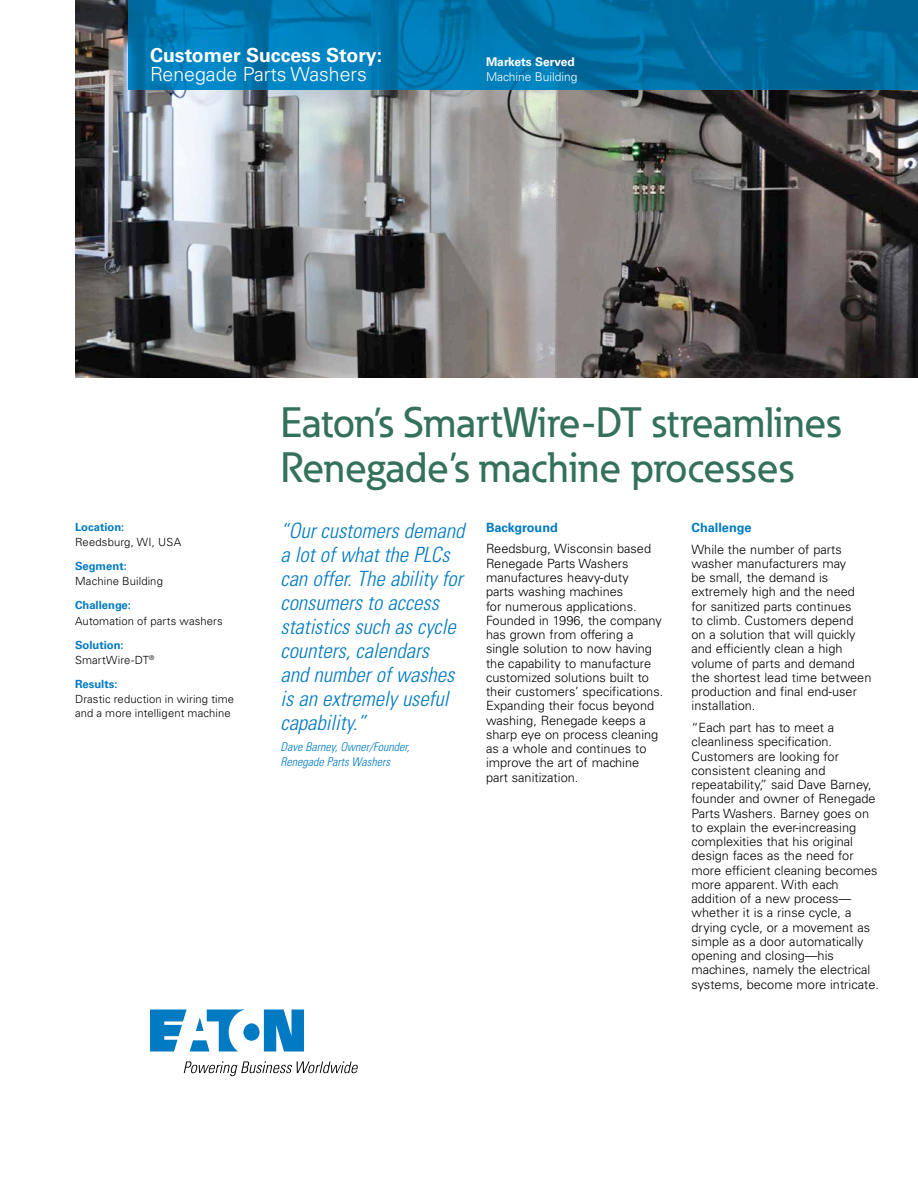
<style>
.page{position:relative;width:918px;height:1188px;background:#fff}
.page>*{position:absolute;margin:0;border:0;box-sizing:border-box;transform-origin:0 0}
.t1{font:500 42px/45px "Eaton";color:#34715a}
.t2{font:italic 300 condensed 21px/24px "Univers LT Std";color:#007ac2}
.t3{font:700 19.5px "Univers LT Std";color:#fff}
.t4{font:300 19.5px "Univers LT Std";color:#fff}
.t5{font:300 12.75px/14.2px "Univers LT Std";color:#000}
.t6{font:700 12.75px "Univers LT Std";color:#007ac2}
.t7{font:italic 300 condensed 12px/15px "Univers LT Std";color:#007ac2}
.t8{font:300 12px "Univers LT Std";color:#fff}
.t9{font:700 12px "Univers LT Std";color:#fff}
.t10{font:300 11.25px/15.5px "Univers LT Std";letter-spacing:.01em;color:#000}
.t11{font:700 11.25px "Univers LT Std";color:#007ac2}
.s1{font-weight:700;color:#007ac2}
</style>
<div class="page">
<img style="left:75px;top:0;width:843px;height:378px">
<img style="left:129px;top:0;width:789px;height:90px">
<svg style="left:150px;top:1010px;width:154px;height:42px"></svg>
<svg style="left:184px;top:1061px;width:174px;height:15px"></svg>
<h3 class="t3" style="left:150px;top:43px;width:234px">Customer Success Story:</h3>
<h3 class="t4" style="left:150px;top:62px;width:218px">Renegade Parts Washers</h3>
<p class="t9" style="left:486px;top:55px;width:90px">Markets Served</p>
<p class="t8" style="left:486px;top:70px;width:93px">Machine Building</p>
<p class="t11" style="left:75px;top:520px;width:51px">Location:</p>
<p class="t10" style="left:75px;top:534px;width:108px">Reedsburg, WI, USA</p>
<p class="t11" style="left:75px;top:559px;width:53px">Segment:</p>
<p class="t10" style="left:75px;top:574px;width:89px">Machine Building</p>
<p class="t11" style="left:75px;top:599px;width:58px">Challenge:</p>
<p class="t10" style="left:75px;top:613px;width:149px">Automation of parts washers</p>
<p class="t10" style="left:75px;top:637px;width:81px"><span class="s1">Solution:<br></span>SmartWire-DT<sup>®</sup></p>
<p class="t11" style="left:75px;top:678px;width:44px">Results:</p>
<p class="t10" style="left:75px;top:693px;width:161px;line-height:13.8px">Drastic reduction in wiring time and a more intelligent machine</p>
<h1 class="t1" style="left:280px;top:399px;width:562px">Eaton’s SmartWire-DT streamlines<br>Renegade’s machine processes</h1>
<h2 class="t2" style="left:280px;top:519px;width:186px">“Our customers demand a lot of what the PLCs can offer. The ability for consumers to access statistics such as cycle counters, calendars<br>and number of washes is an extremely useful capability.”</h2>
<p class="t7" style="left:280px;top:739px;width:131px">Dave Barney, Owner/Founder,<br>Renegade Parts Washers</p>
<p class="t6" style="left:486px;top:520px;width:73px">Background</p>
<p class="t5" style="left:486px;top:542px;width:179px">Reedsburg, Wisconsin based<br>Renegade Parts Washers manufactures heavy-duty<br>parts washing machines<br>for numerous applications.<br>Founded in 1996, the company has grown from offering a single solution to now having the capability to manufacture customized solutions built to their customers’ specifications.<br>Expanding their focus beyond washing, Renegade keeps a sharp eye on process cleaning as a whole and continues to improve the art of machine part sanitization.</p>
<p class="t6" style="left:692px;top:520px;width:61px">Challenge</p>
<p class="t5" style="left:692px;top:542px;width:181px">While the number of parts washer manufacturers may<br>be small, the demand is extremely high and the need for sanitized parts continues<br>to climb. Customers depend<br>on a solution that will quickly and efficiently clean a high volume of parts and demand the shortest lead time between production and final end-user installation.</p>
<p class="t5" style="left:692px;top:720px;width:189px">“Each part has to meet a cleanliness specification.<br>Customers are looking for consistent cleaning and repeatability,” said Dave Barney, founder and owner of Renegade<br>Parts Washers. Barney goes on to explain the ever-increasing complexities that his original design faces as the need for more efficient cleaning becomes more apparent. With each addition of a new process— whether it is a rinse cycle, a drying cycle, or a movement as simple as a door automatically opening and closing—his machines, namely the electrical systems, become more intricate.</p>
</div>
